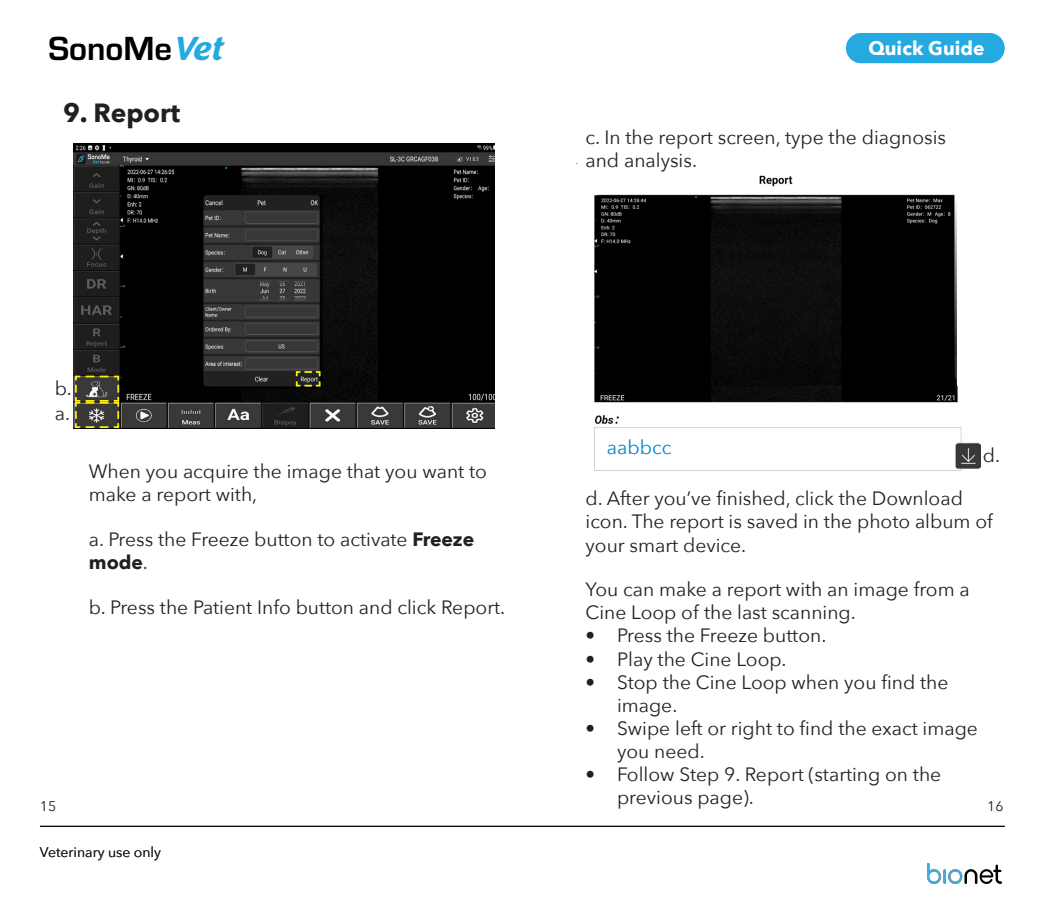
<style>
.page{position:relative;width:1040px;height:914px;background:#fff}
.page>*{position:absolute;margin:0;border:0;box-sizing:border-box;transform-origin:0 0}
.t1{font:700 34.65px "Eurostile";color:#000}
.t2{font:700 26.25px "Avenir Next";color:#231f20}
.t3{font:19.25px/23.1px "Avenir Next";color:#231f20}
.t4{font:700 19.25px "Avenir Next";color:#fff}
.t5{font:19.25px "Avenir Next";color:#0082c9}
.t6{font:14px "Avenir Next";color:#231f20}
.s1{font-family:"Congenial";font-style:italic;color:#24aae1}
.s2{font-weight:700}
</style>
<div class="page">
<img style="left:594px;top:175px;width:362px;height:212px">
<img style="left:594px;top:387px;width:386px;height:84px">
<div style="left:846px;top:33px;width:158px;height:30px;background:#24aae1;border-radius:15px"></div>
<hr style="left:40px;top:825px;width:964px;height:1px;background:#000">
<img style="left:74px;top:143px;width:421px;height:285px">
<svg style="left:74px;top:375px;width:46px;height:54px;background:#5c5a3c"></svg>
<img style="left:201px;top:196px;width:121px;height:192px">
<svg style="left:295px;top:370px;width:26px;height:17px"></svg>
<img style="left:927px;top:863px;width:74px;height:20px">
<p class="t1" style="left:48px;top:23px;width:185px">SonoMe<span class="s1">Vet</span></p>
<p class="t4" style="left:868px;top:32px;width:118px">Quick Guide</p>
<p class="t2" style="left:63px;top:90px;width:119px">9. Report</p>
<p class="t3" style="left:55px;top:376px;width:19px">b.</p>
<p class="t3" style="left:55px;top:400px;width:17px">a.</p>
<p class="t3" style="left:585px;top:125px;width:362px">c. In the report screen, type the diagnosis and analysis.</p>
<p class="t5" style="left:607px;top:431px;width:66px">aabbcc</p>
<p class="t3" style="left:982px;top:443px;width:19px">d.</p>
<p class="t3" style="left:89px;top:459px;width:399px">When you acquire the image that you want to make a report with,</p>
<p class="t3" style="left:89px;top:527px;width:387px">a. Press the Freeze button to activate <span class="s2">Freeze mode</span>.</p>
<p class="t3" style="left:89px;top:595px;width:418px">b. Press the Patient Info button and click Report.</p>
<p class="t3" style="left:585px;top:486px;width:409px">d. After you’ve finished, click the Download icon. The report is saved in the photo album of your smart device.</p>
<p class="t3" style="left:585px;top:577px;width:386px">You can make a report with an image from a<br>Cine Loop of the last scanning.</p>
<p class="t3" style="left:585px;top:623px;width:242px">• Press the Freeze button.</p>
<p class="t3" style="left:585px;top:646px;width:202px">• Play the Cine Loop.</p>
<p class="t3" style="left:617px;top:669px;width:333px;text-indent:-32px">• Stop the Cine Loop when you find the image.</p>
<p class="t3" style="left:617px;top:715px;width:362px;text-indent:-32px">• Swipe left or right to find the exact image you need.</p>
<p class="t3" style="left:617px;top:762px;width:326px;text-indent:-32px">• Follow Step 9. Report (starting on the previous page).</p>
<p class="t6" style="left:40px;top:794px;width:18px">15</p>
<p class="t6" style="left:987px;top:794px;width:18px">16</p>
<p class="t6" style="left:40px;top:839px;width:123px">Veterinary use only</p>
</div>
